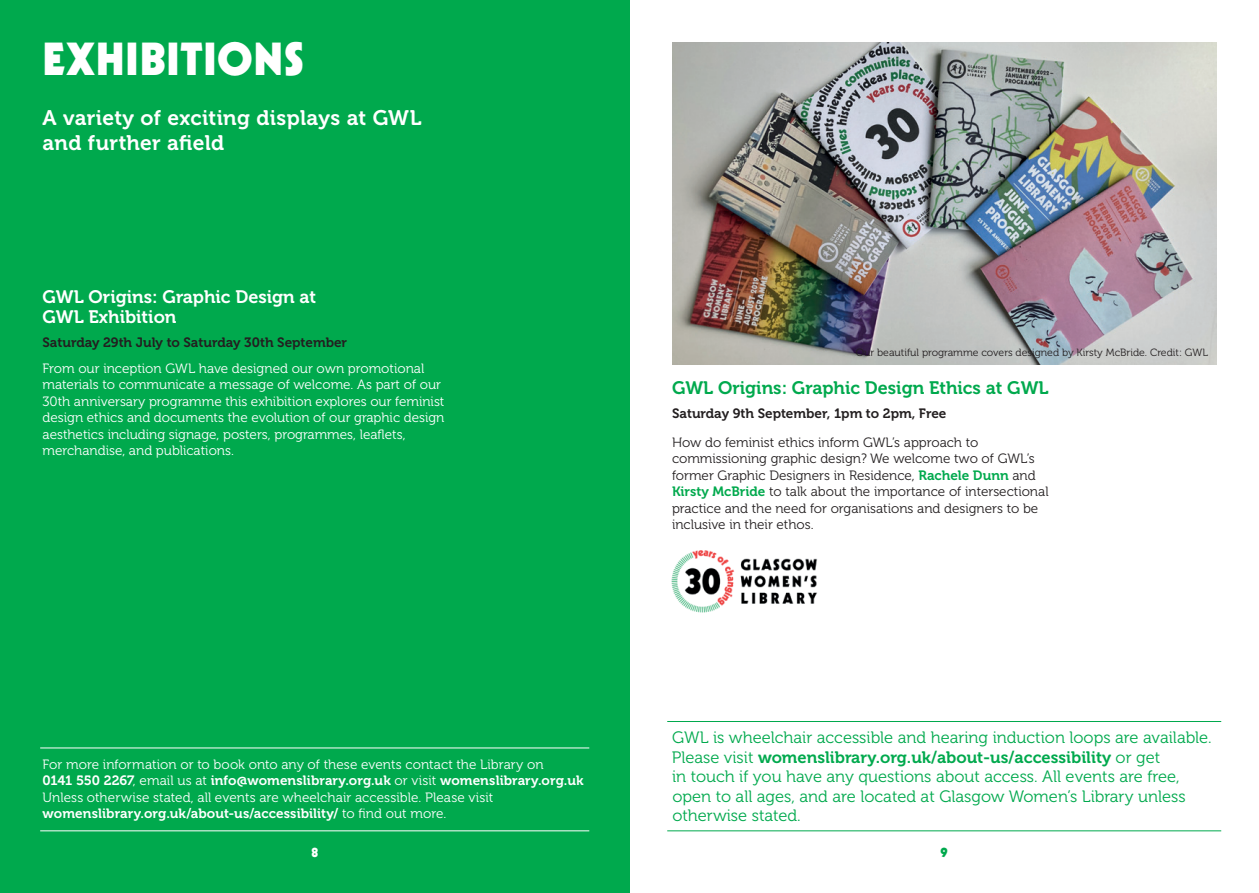
<style>
.page{position:relative;width:1259px;height:893px;background:#fff}
.page>*{position:absolute;margin:0;border:0;box-sizing:border-box;transform-origin:0 0}
.t1{font:900 45px "Kabel LT Pro";letter-spacing:.03em;color:#fff}
.t2{font:21px/24.8px "Museo 700";letter-spacing:.015em;color:#fff}
.GWL_Programme_Event{font:18px/20.7px "Museo 700";color:#fff}
.GWL_Programme_Event-2{font:18px "Museo 700";color:#00a94d}
.GWL_Programme_Body{font:16.5px/19.5px "Museo 300";color:#00a94d}
.GWL_Programme_Body-2{font:13.5px/16.5px "Museo 300";color:#fff}
.GWL_Programme_Event-3{font:13.5px/16.5px "Museo 300";letter-spacing:.005em;color:#fff}
.GWL_Programme_Body-3{font:13.5px/16.5px "Museo 300";color:#231f20}
.GWL_Programme_Event-4{font:13.5px "Museo 700";color:#231f20}
.t3{font:900 13.5px "Kabel LT Pro";color:#fff}
.t4{font:900 13.5px "Kabel LT Pro";color:#00a94d}
.GWL_Programme_Body-4{font:10.5px "Museo 300";color:#231f20}
.s1{font-family:"Museo 700"}
.s2{font-family:"Museo 700";color:#00a94d}
</style>
<div class="page">
<div style="left:0;top:0;width:629px;height:893px;background:#00a94d"></div>
<img style="left:672px;top:43px;width:544px;height:321px">
<hr style="left:40px;top:748px;width:549px;height:1px;background:#fff">
<hr style="left:40px;top:830px;width:549px;height:1px;background:#fff">
<hr style="left:667px;top:721px;width:554px;height:1px;background:#00a94d">
<hr style="left:667px;top:830px;width:554px;height:1px;background:#00a94d">
<img style="left:671px;top:550px;width:147px;height:63px">
<p class="t1" style="left:43px;top:31px;width:262px">EXHIBITIONS</p>
<p class="t2" style="left:43px;top:106px;width:380px">A variety of exciting displays at GWL and further afield</p>
<p class="GWL_Programme_Event" style="left:43px;top:286px;width:275px">GWL Origins: Graphic Design at<br>GWL Exhibition</p>
<p class="GWL_Programme_Event-4" style="left:43px;top:335px;width:306px">Saturday 29th July to Saturday 30th September</p>
<p class="GWL_Programme_Body-2" style="left:43px;top:360px;width:403px">From our inception GWL have designed our own promotional materials to communicate a message of welcome. As part of our 30th anniversary programme this exhibition explores our feminist design ethics and documents the evolution of our graphic design aesthetics including signage, posters, programmes, leaflets, merchandise, and publications.</p>
<p class="GWL_Programme_Event-3" style="left:43px;top:756px;width:542px">For more information or to book onto any of these events contact the Library on<br><span class="s1">0141 550 2267</span>, email us at <span class="s1">info@womenslibrary.org.uk</span> or visit <span class="s1">womenslibrary.org.uk </span>Unless otherwise stated, all events are wheelchair accessible. Please visit <span class="s1">womenslibrary.org.uk/about-us/accessibility/</span> to find out more.</p>
<p class="t3" style="left:311px;top:843px;width:8px">8</p>
<p class="GWL_Programme_Body-4" style="left:855px;top:347px;width:354px">Our beautiful programme covers designed by Kirsty McBride. Credit: GWL</p>
<p class="GWL_Programme_Event-2" style="left:672px;top:378px;width:378px">GWL Origins: Graphic Design Ethics at GWL</p>
<p class="GWL_Programme_Event-4" style="left:672px;top:406px;width:276px">Saturday 9th September, 1pm to 2pm, Free</p>
<p class="GWL_Programme_Body-3" style="left:672px;top:434px;width:378px">How do feminist ethics inform GWL’s approach to commissioning graphic design? We welcome two of GWL’s former Graphic Designers in Residence, <span class="s2">Rachele Dunn</span> and <span class="s2">Kirsty McBride</span> to talk about the importance of intersectional practice and the need for organisations and designers to be inclusive in their ethos.</p>
<p class="GWL_Programme_Body" style="left:672px;top:728px;width:541px">GWL is wheelchair accessible and hearing induction loops are available.<br>Please visit <span class="s1">womenslibrary.org.uk/about-us/accessibility</span> or get<br>in touch if you have any questions about access. All events are free, open to all ages, and are located at Glasgow Women’s Library unless otherwise stated.</p>
<p class="t4" style="left:940px;top:843px;width:9px">9</p>
</div>
